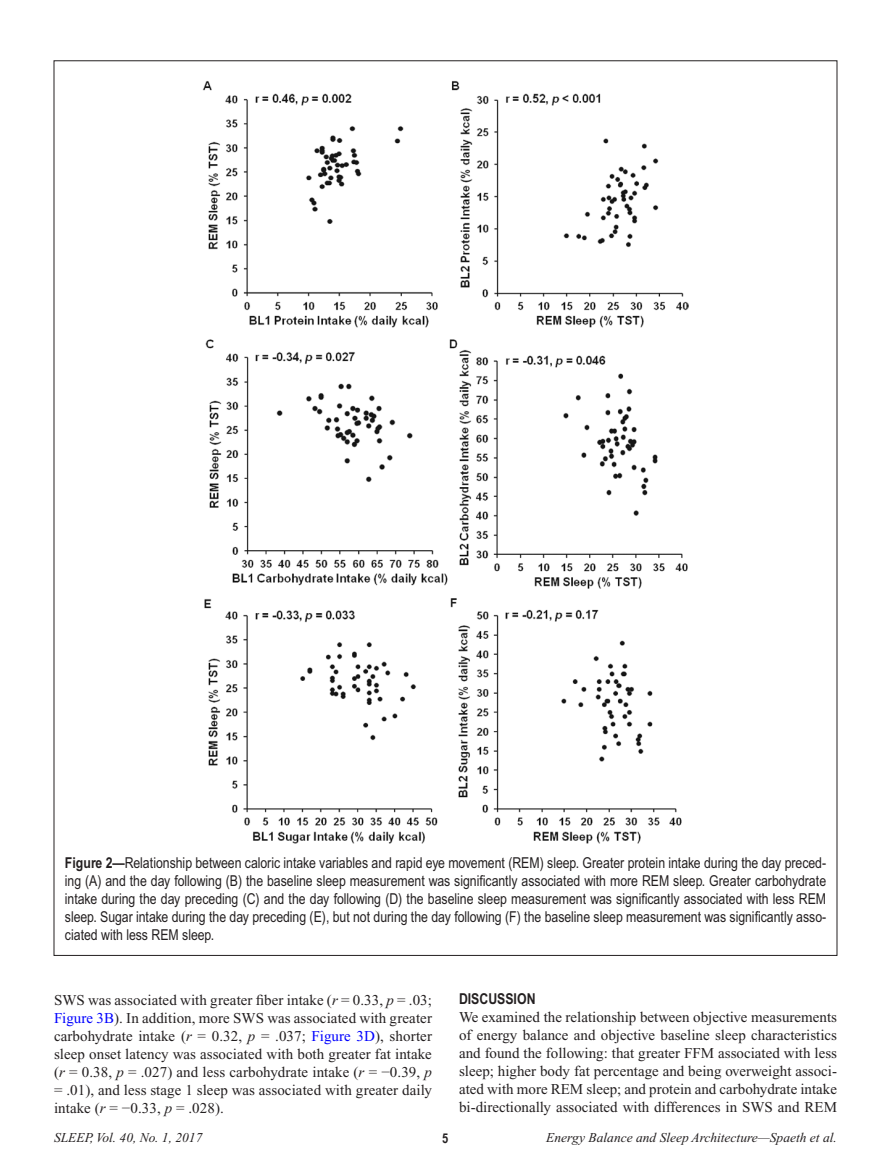
<style>
.page{position:relative;width:891px;height:1175px;background:#fff}
.page>*{position:absolute;margin:0;border:0;box-sizing:border-box;transform-origin:0 0}
.t1{font:15px/18px "Times New Roman";color:#231f20;text-align:justify}
.t2{font:15px/18px "Arial Narrow MT Std";color:#231f20;text-align:justify}
.t3{font:700 15px "Arial Narrow MT Std";color:#231f20}
.t4{font:italic 13.5px "Times New Roman";color:#231f20}
.t5{font:700 13.5px "Arial Narrow";color:#231f20}
.s1{font-weight:700}
.s2{font-style:italic}
.s3{color:#00f}
</style>
<div class="page">
<img style="left:202px;top:81px;width:487px;height:763px">
<p class="t2" style="left:65px;top:853px;width:763px"><span class="s1">Figure 2—</span>Relationship between caloric intake variables and rapid eye movement (REM) sleep. Greater protein intake during the day preced&shy;ing (A) and the day following (B) the baseline sleep measurement was significantly associated with more REM sleep. Greater carbohydrate intake during the day preceding (C) and the day following (D) the baseline sleep measurement was significantly associated with less REM sleep. Sugar intake during the day preceding (E), but not during the day following (F) the baseline sleep measurement was significantly asso&shy;ciated with less REM sleep.</p>
<p class="t1" style="left:54px;top:991px;width:380px">SWS was associated with greater fiber intake (<span class="s2">r</span> = 0.33, <span class="s2">p</span> = .03; <span class="s3">Figure 3B</span>). In addition, more SWS was associated with greater carbohydrate intake (<span class="s2">r</span> = 0.32, <span class="s2">p</span> = .037; <span class="s3">Figure 3D</span>), shorter sleep onset latency was associated with both greater fat intake (<span class="s2">r</span> = 0.38, <span class="s2">p</span> = .027) and less carbohydrate intake (<span class="s2">r</span> = −0.39, <span class="s2">p </span>= .01), and less stage 1 sleep was associated with greater daily intake (<span class="s2">r</span> = −0.33, <span class="s2">p</span> = .028).</p>
<p class="t3" style="left:459px;top:990px;width:78px">DISCUSSION</p>
<p class="t1" style="left:459px;top:1008px;width:380px">We examined the relationship between objective measurements of energy balance and objective baseline sleep characteristics and found the following: that greater FFM associated with less sleep; higher body fat percentage and being overweight associ&shy;ated with more REM sleep; and protein and carbohydrate intake bi-directionally associated with differences in SWS and REM</p>
<p class="t4" style="left:54px;top:1130px;width:150px">SLEEP, Vol. 40, No. 1, 2017</p>
<p class="t5" style="left:442px;top:1127px;width:8px">5</p>
<p class="t4" style="left:546px;top:1130px;width:292px">Energy Balance and Sleep Architecture—Spaeth et al.</p>
</div>
